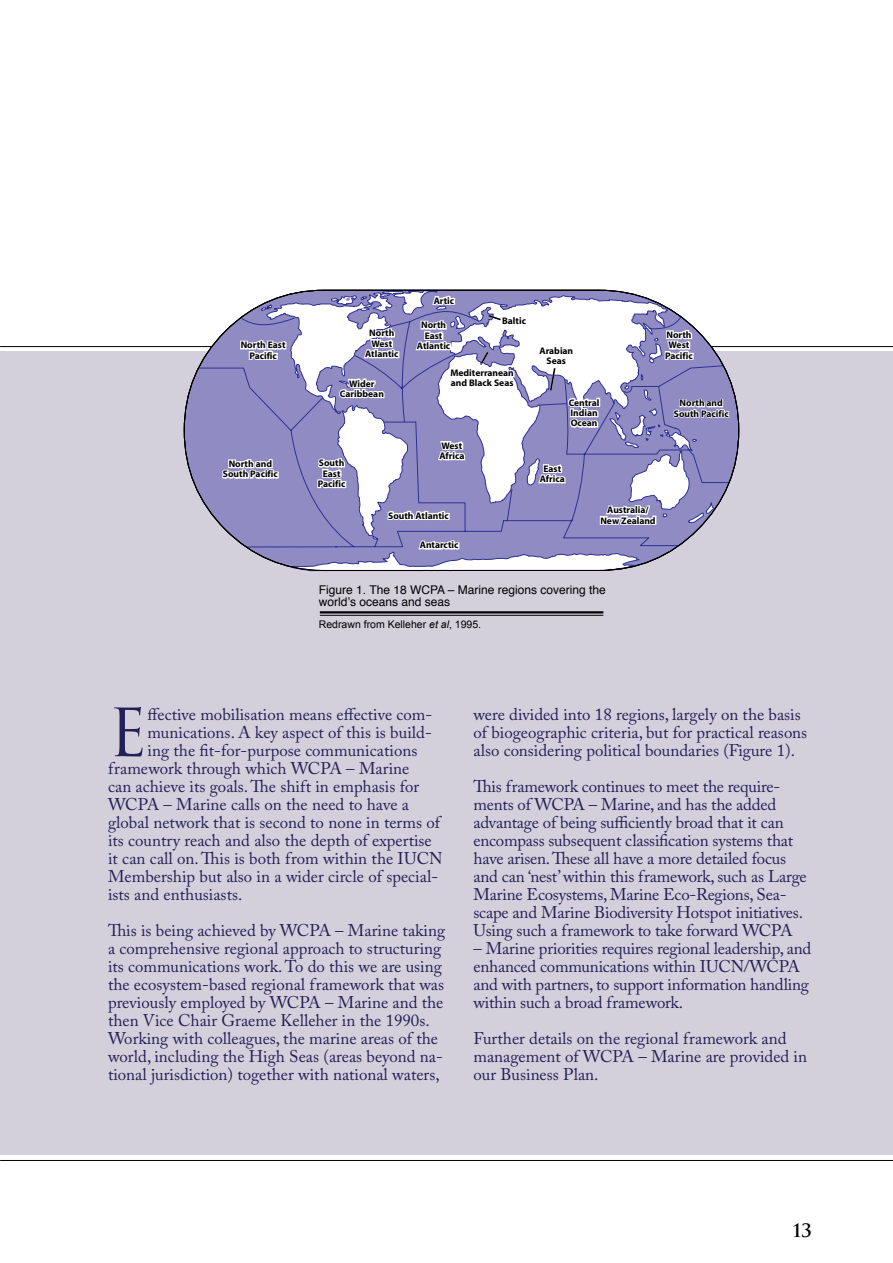
<style>
.page{position:relative;width:893px;height:1263px;background:#fff}
.page>*{position:absolute;margin:0;border:0;box-sizing:border-box;transform-origin:0 0}
.t1{font:64.65px "Trajan";color:#231f57}
.t2{font:700 18px "Trajan";color:#000}
.t3{font:16.8px/18px "Adobe Caslon Pro";color:#231f57}
.t4{font:12px/12px "Helvetica";color:#000}
.t5{font:10.5px "Arial";color:#000}
.t6{font:700 9.6px/10.4px "Myriad";color:#000;text-align:center}
.s1{font-style:italic}
</style>
<div class="page">
<hr style="left:0;top:346px;width:893px;height:1px;background:#000">
<div style="left:1px;top:352px;width:892px;height:803px;background:#d3d0db"></div>
<hr style="left:320px;top:611px;width:283px;height:2px;background:#000">
<hr style="left:320px;top:615px;width:283px;height:1px;background:#000">
<svg style="left:184px;top:290px;width:555px;height:281px"></svg>
<hr style="left:0;top:1160px;width:893px;height:1px;background:#000">
<p class="t6" style="left:434px;top:296px;width:22px">Artic</p>
<p class="t6" style="left:241px;top:340px;width:46px">North East<br>Pacific</p>
<p class="t6" style="left:365px;top:328px;width:35px">North<br>West<br>Atlantic</p>
<p class="t6" style="left:417px;top:320px;width:35px">North<br>East<br>Atlantic</p>
<p class="t6" style="left:502px;top:315px;width:25px">Baltic</p>
<p class="t6" style="left:340px;top:378px;width:46px">Wider<br>Caribbean</p>
<p class="t6" style="left:223px;top:459px;width:56px">North and<br>South Pacific</p>
<p class="t6" style="left:318px;top:458px;width:29px">South<br>East<br>Pacific</p>
<p class="t6" style="left:450px;top:368px;width:65px;text-align:left">Mediterranean and Black Seas</p>
<p class="t6" style="left:439px;top:441px;width:27px;text-align:left">West<br>Africa</p>
<p class="t6" style="left:388px;top:511px;width:62px">South Atlantic</p>
<p class="t6" style="left:420px;top:540px;width:40px">Antarctic</p>
<p class="t6" style="left:539px;top:346px;width:35px">Arabian<br>Seas</p>
<p class="t6" style="left:569px;top:397px;width:32px;text-align:left">Central<br>Indian<br>Ocean</p>
<p class="t6" style="left:665px;top:330px;width:29px">North<br>West<br>Pacific</p>
<p class="t6" style="left:674px;top:398px;width:56px">North and<br>South Pacific</p>
<p class="t6" style="left:540px;top:464px;width:27px">East<br>Africa</p>
<p class="t6" style="left:600px;top:505px;width:57px">Australia/<br>New Zealand</p>
<p class="t4" style="left:319px;top:583px;width:289px">Figure 1. The 18 WCPA – Marine regions covering the world’s oceans and seas</p>
<p class="t5" style="left:319px;top:619px;width:164px">Redrawn from Kelleher <span class="s1">et al</span>, 1995.</p>
<h1 class="t1" style="left:108px;top:694px;width:41px">E</h1>
<p class="t3" style="left:148px;top:705px;width:286px">ffective mobilisation means effective com-</p>
<p class="t3" style="left:148px;top:723px;width:286px">munications. A key aspect of this is build-</p>
<p class="t3" style="left:148px;top:741px;width:271px">ing the fit-for-purpose communications</p>
<p class="t3" style="left:108px;top:759px;width:303px">framework through which WCPA – Marine</p>
<p class="t3" style="left:108px;top:777px;width:313px">can achieve its goals.The shift in emphasis for</p>
<p class="t3" style="left:108px;top:795px;width:303px">WCPA – Marine calls on the need to have a</p>
<p class="t3" style="left:108px;top:813px;width:334px">global network that is second to none in terms of</p>
<p class="t3" style="left:108px;top:831px;width:325px">its country reach and also the depth of expertise</p>
<p class="t3" style="left:108px;top:849px;width:336px">it can call on.This is both from within the IUCN</p>
<p class="t3" style="left:108px;top:867px;width:332px">Membership but also in a wider circle of special-</p>
<p class="t3" style="left:108px;top:885px;width:136px">ists and enthusiasts.</p>
<p class="t3" style="left:108px;top:921px;width:339px">This is being achieved by WCPA – Marine taking a comprehensive regional approach to structuring its communications work. To do this we are using the ecosystem-based regional framework that was previously employed by WCPA – Marine and the then Vice Chair Graeme Kelleher in the 1990s.<br>Working with colleagues, the marine areas of the world, including the High Seas (areas beyond na&shy;tional jurisdiction) together with national waters,</p>
<p class="t3" style="left:473px;top:705px;width:335px">were divided into 18 regions, largely on the basis of biogeographic criteria, but for practical reasons also considering political boundaries (Figure 1).</p>
<p class="t3" style="left:473px;top:777px;width:335px">This framework continues to meet the require&shy;ments of WCPA – Marine, and has the added advantage of being sufficiently broad that it can encompass subsequent classification systems that have arisen.These all have a more detailed focus and can ‘nest’within this framework, such as Large Marine Ecosystems, Marine Eco-Regions, Sea&shy;scape and Marine Biodiversity Hotspot initiatives.<br>Using such a framework to take forward WCPA</p>
<p class="t3" style="left:473px;top:939px;width:339px">– Marine priorities requires regional leadership, and enhanced communications within IUCN/WCPA and with partners, to support information handling within such a broad framework.</p>
<p class="t3" style="left:473px;top:1029px;width:335px">Further details on the regional framework and management of WCPA – Marine are provided in our Business Plan.</p>
<p class="t2" style="left:793px;top:1219px;width:21px">13</p>
</div>
